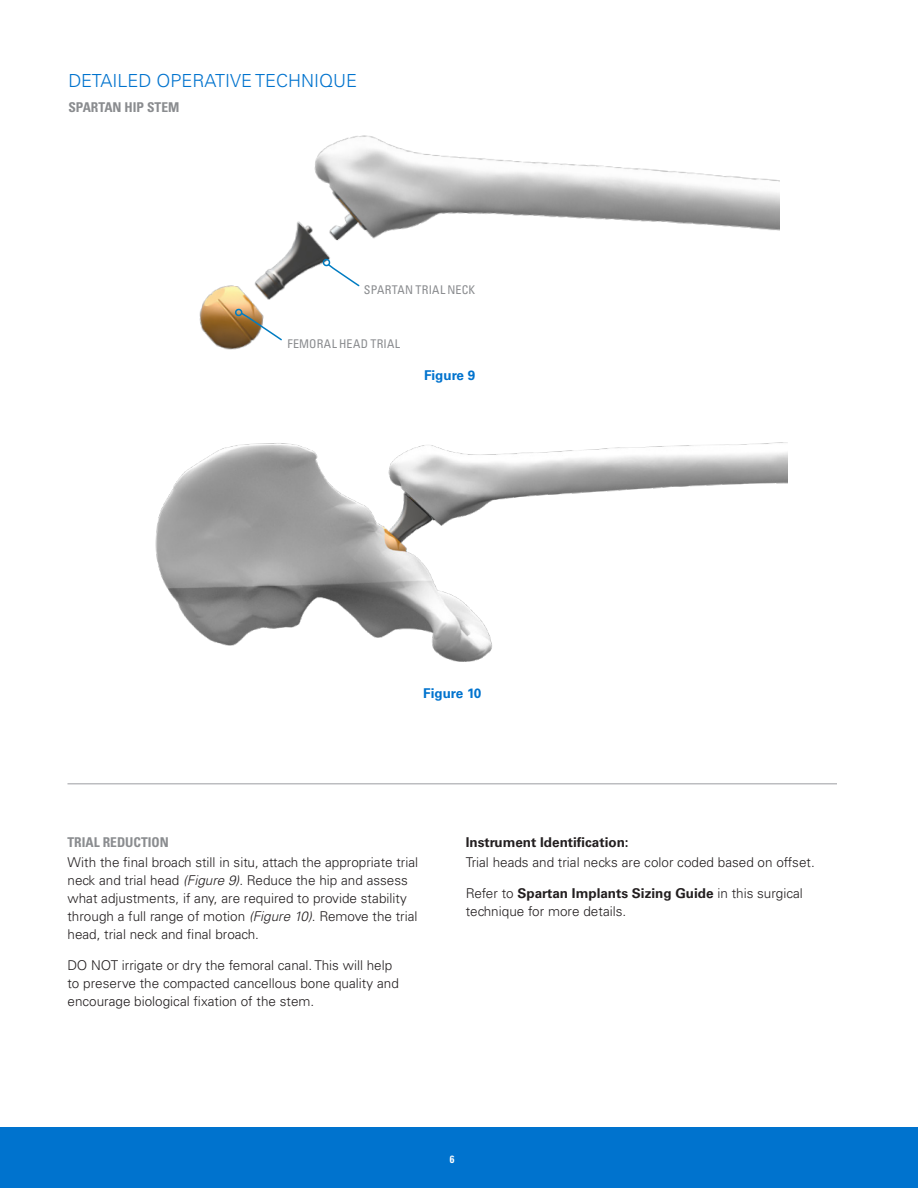
<style>
.page{position:relative;width:918px;height:1188px;background:#fff}
.page>*{position:absolute;margin:0;border:0;box-sizing:border-box;transform-origin:0 0}
.t1{font:300 18px "Univers LT Std";color:#0073ce}
.t2{font:300 13.5px/18px "Univers LT Std";color:#231f20}
.t3{font:700 condensed 13.5px "Univers LT Std";color:#8a8c8f}
.t4{font:700 13.5px "Univers LT Std";color:#231f20}
.t5{font:700 13.5px "Univers LT Std";color:#0073ce}
.t6{font:condensed 12px "Univers LT Std";letter-spacing:.025em;color:#8a8c8f}
.t7{font:700 condensed 10.5px "Univers LT Std";color:#fff}
.s1{font-style:italic}
.s2{font-weight:700}
</style>
<div class="page">
<div style="left:0;top:1127px;width:918px;height:61px;background:#0073ce"></div>
<hr style="left:68px;top:783px;width:769px;height:1px;background:#bcbdc0">
<img style="left:199px;top:135px;width:581px;height:215px">
<svg style="left:321px;top:258px;width:39px;height:29px"></svg>
<svg style="left:233px;top:308px;width:50px;height:33px"></svg>
<img style="left:155px;top:442px;width:633px;height:219px">
<h1 class="t1" style="left:68px;top:70px;width:290px">DETAILED OPERATIVE TECHNIQUE</h1>
<p class="t3" style="left:68px;top:98px;width:113px">SPARTAN HIP STEM</p>
<p class="t6" style="left:364px;top:282px;width:113px">SPARTAN TRIAL NECK</p>
<p class="t6" style="left:287px;top:336px;width:114px">FEMORAL HEAD TRIAL</p>
<p class="t5" style="left:424px;top:368px;width:53px">Figure 9</p>
<p class="t5" style="left:423px;top:686px;width:60px">Figure 10</p>
<p class="t3" style="left:68px;top:834px;width:103px">TRIAL REDUCTION</p>
<p class="t2" style="left:68px;top:853px;width:352px">With the final broach still in situ, attach the appropriate trial neck and trial head <span class="s1">(Figure 9)</span>. Reduce the hip and assess what adjustments, if any, are required to provide stability through a full range of motion <span class="s1">(Figure 10)</span>. Remove the trial head, trial neck and final broach.</p>
<p class="t2" style="left:68px;top:957px;width:333px">DO NOT irrigate or dry the femoral canal. This will help to preserve the compacted cancellous bone quality and encourage biological fixation of the stem.</p>
<p class="t4" style="left:466px;top:834px;width:164px">Instrument Identification:</p>
<p class="t2" style="left:466px;top:853px;width:351px">Trial heads and trial necks are color coded based on offset.</p>
<p class="t2" style="left:466px;top:885px;width:339px">Refer to <span class="s2">Spartan Implants Sizing Guide</span> in this surgical technique for more details.</p>
<p class="t7" style="left:450px;top:1153px;width:6px">6</p>
</div>
